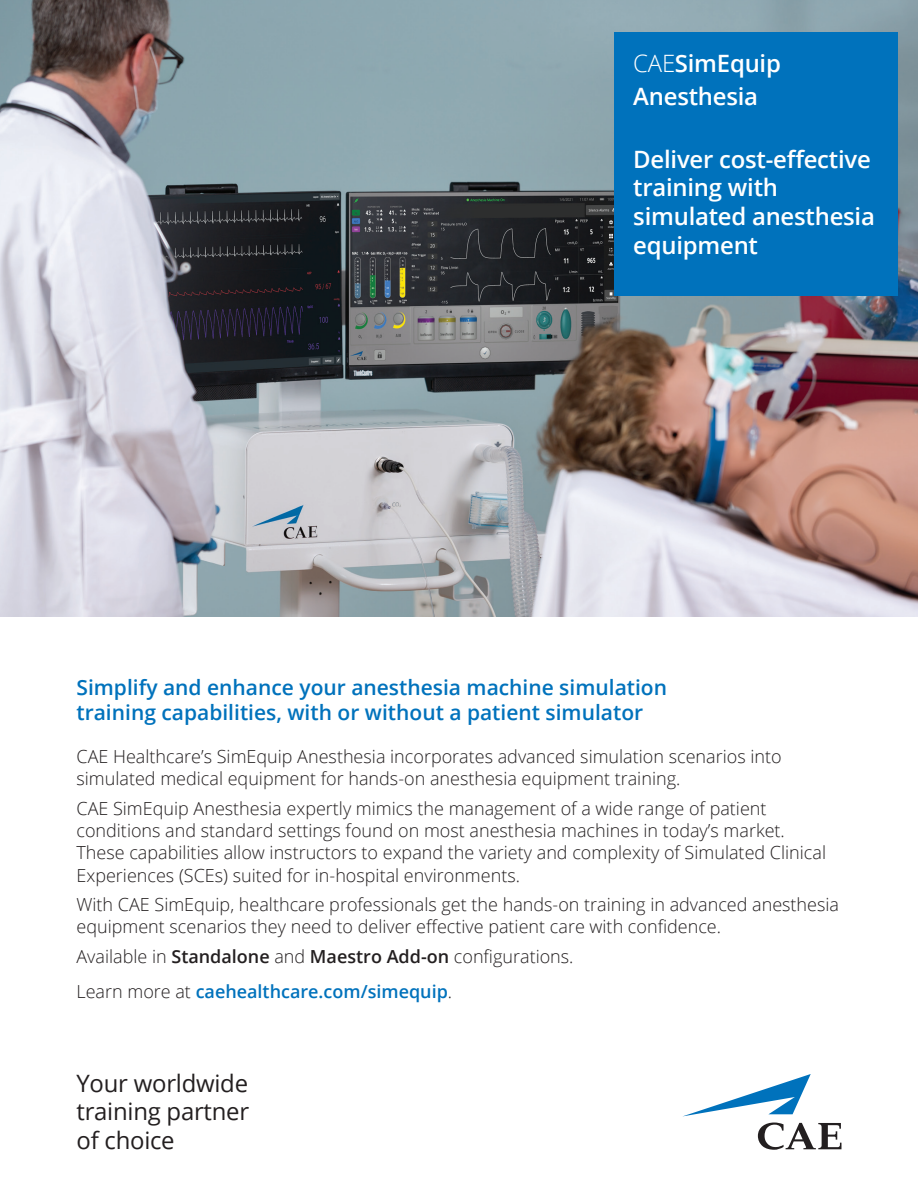
<style>
.page{position:relative;width:918px;height:1188px;background:#fff}
.page>*{position:absolute;margin:0;border:0;box-sizing:border-box;transform-origin:0 0}
.t1{font:600 23.85px/28.7px "Open Sans";letter-spacing:-.01em;color:#fff}
.t2{font:23.85px/28.7px "Open Sans";letter-spacing:-.01em;color:#231f20;text-align:justify}
.t3{font:600 21px/25.2px "Open Sans";color:#0072bc}
.t4{font:300 18px/22.4px "Open Sans";color:#231f20}
.s1{font-weight:300}
.s2{font-weight:600}
.s3{font-weight:600;color:#0072bc}
</style>
<div class="page">
<svg style="left:758px;top:1123px;width:83px;height:27px"></svg>
<svg style="left:684px;top:1074px;width:127px;height:42px"></svg>
<img style="left:0;top:0;width:918px;height:616px">
<div style="left:614px;top:33px;width:283px;height:263px;background:#0072bc"></div>
<h1 class="t1" style="left:633px;top:46px;width:149px;line-height:33px"><span class="s1">CAE</span>SimEquip<br>Anesthesia</h1>
<h1 class="t1" style="left:633px;top:144px;width:243px">Deliver cost-effective training with simulated anesthesia equipment</h1>
<p class="t3" style="left:76px;top:674px;width:592px">Simplify and enhance your anesthesia machine simulation training capabilities, with or without a patient simulator</p>
<p class="t4" style="left:76px;top:745px;width:707px">CAE Healthcare’s SimEquip Anesthesia incorporates advanced simulation scenarios into simulated medical equipment for hands-on anesthesia equipment training.</p>
<p class="t4" style="left:76px;top:796px;width:751px">CAE SimEquip Anesthesia expertly mimics the management of a wide range of patient conditions and standard settings found on most anesthesia machines in today’s market.<br>These capabilities allow instructors to expand the variety and complexity of Simulated Clinical Experiences (SCEs) suited for in-hospital environments.</p>
<p class="t4" style="left:76px;top:893px;width:764px">With CAE SimEquip, healthcare professionals get the hands-on training in advanced anesthesia equipment scenarios they need to deliver effective patient care with confidence.</p>
<p class="t4" style="left:76px;top:938px;width:499px;line-height:35.8px">Available in <span class="s2">Standalone</span> and <span class="s2">Maestro Add-on</span> configurations.<br>Learn more at <span class="s3">caehealthcare.com/simequip</span>.</p>
<h1 class="t2" style="left:76px;top:1068px;width:174px">Your worldwide training partner of choice</h1>
</div>
